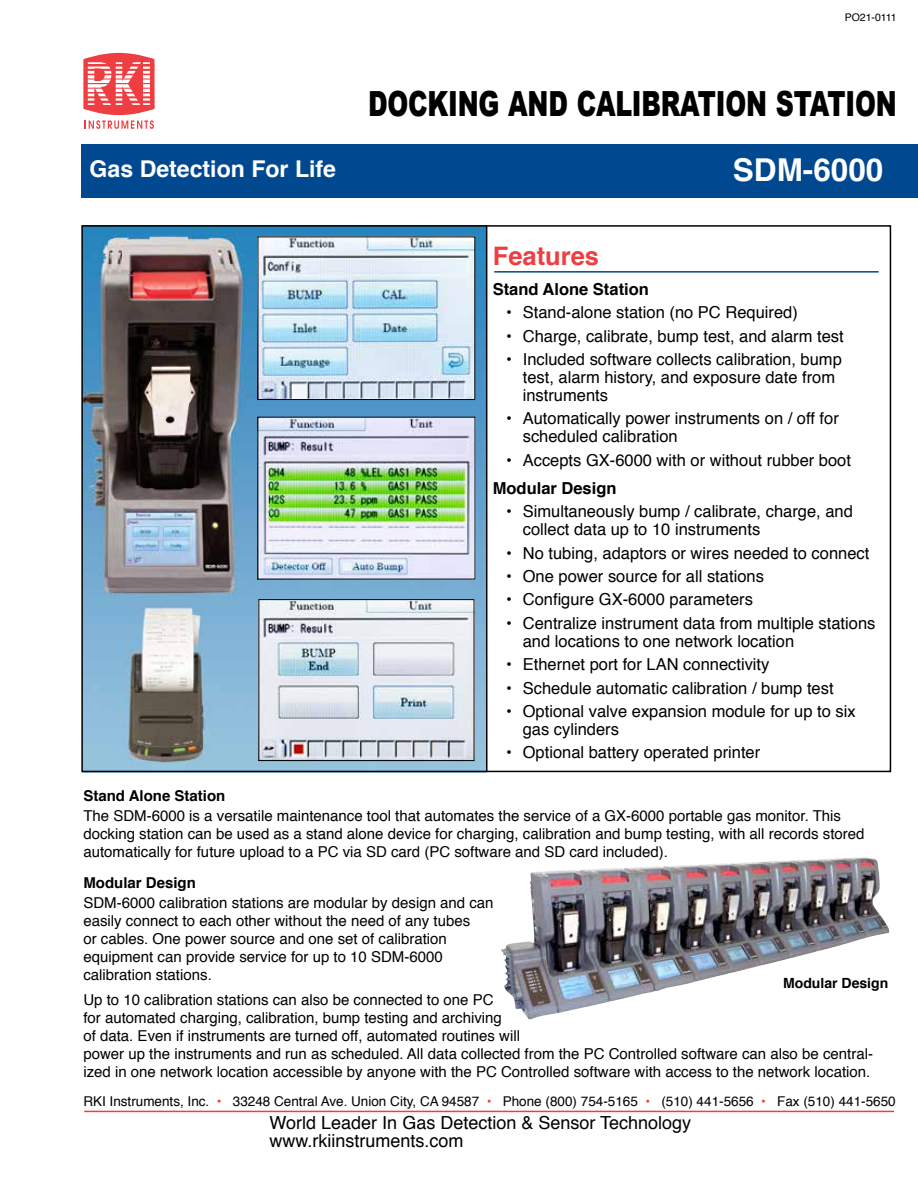
<style>
.page{position:relative;width:918px;height:1188px;background:#fff}
.page>*{position:absolute;margin:0;border:0;box-sizing:border-box;transform-origin:0 0}
.t1{font:900 34.65px "Arial";letter-spacing:-.01em;color:#000;scale:.73 1}
.t2{font:700 31.5px "Helvetica";color:#fff}
.t3{font:700 25.5px "Helvetica";color:#ef3e42}
.t4{font:700 23.1px "Helvetica";color:#fff}
.t5{font:18px/18px "Helvetica";color:#000}
.t6{font:16.5px/18px "Helvetica";color:#000}
.t7{font:700 16.5px "Helvetica";color:#000}
.t8{font:15px/18px "Helvetica";color:#000}
.t9{font:700 15px "Helvetica";color:#000}
.t10{font:700 14.1px "Helvetica";color:#000}
.t11{font:13.5px "Helvetica";color:#000}
.t12{font:10.5px "Helvetica";color:#000}
.s1{color:#f03c42}
</style>
<div class="page">
<img style="left:84px;top:228px;width:402px;height:541px">
<hr style="left:84px;top:1111px;width:810px;height:1px;background:#f03c42">
<hr style="left:494px;top:271px;width:385px;height:2px;background:#004990">
<hr style="left:486px;top:226px;width:2px;height:546px;background:#000">
<img style="left:260px;top:601px;width:212px;height:158px">
<div style="left:258px;top:599px;width:216px;height:162px;border:1px solid #000"></div>
<img style="left:259px;top:419px;width:214px;height:158px">
<img style="left:260px;top:239px;width:213px;height:159px">
<div style="left:81px;top:144px;width:837px;height:53px;background:#004990"></div>
<svg style="left:83px;top:53px;width:71px;height:76px"></svg>
<svg style="left:144px;top:62px;width:6px;height:43px"></svg>
<hr style="left:84px;top:59px;width:70px;height:3px;background:#ef3e42">
<hr style="left:84px;top:64px;width:70px;height:3px;background:#ef3e42">
<hr style="left:84px;top:69px;width:70px;height:2px;background:#ef3e42">
<hr style="left:84px;top:74px;width:70px;height:1px;background:#ef3e42">
<hr style="left:84px;top:78px;width:70px;height:2px;background:#ef3e42">
<hr style="left:84px;top:105px;width:70px;height:3px;background:#ef3e42">
<hr style="left:84px;top:101px;width:70px;height:2px;background:#ef3e42">
<hr style="left:84px;top:96px;width:70px;height:2px;background:#ef3e42">
<hr style="left:84px;top:92px;width:70px;height:2px;background:#ef3e42">
<hr style="left:84px;top:88px;width:70px;height:1px;background:#ef3e42">
<hr style="left:84px;top:83px;width:70px;height:1px;background:#ef3e42">
<img style="left:501px;top:857px;width:389px;height:162px">
<p class="t12" style="left:845px;top:9px;width:54px">PO21-0111</p>
<h3 class="t4" style="left:90px;top:150px;width:248px">Gas Detection For Life</h3>
<h1 class="t1" style="left:368px;top:79px;width:726px">DOCKING AND CALIBRATION STATION</h1>
<h2 class="t2" style="left:733px;top:145px;width:152px">SDM-6000</h2>
<h3 class="t3" style="left:493px;top:235px;width:108px">Features</h3>
<p class="t7" style="left:493px;top:276px;width:158px">Stand Alone Station</p>
<p class="t6" style="left:506px;top:304px;width:293px">• Stand-alone station (no PC Required)</p>
<p class="t6" style="left:506px;top:327px;width:339px">• Charge, calibrate, bump test, and alarm test</p>
<p class="t6" style="left:523px;top:351px;width:321px;text-indent:-16px">• Included software collects calibration, bump test, alarm history, and exposure date from instruments</p>
<p class="t6" style="left:523px;top:410px;width:318px;text-indent:-16px">• Automatically power instruments on / off for scheduled calibration</p>
<p class="t6" style="left:506px;top:452px;width:346px">• Accepts GX-6000 with or without rubber boot</p>
<p class="t7" style="left:493px;top:475px;width:125px">Modular Design</p>
<p class="t6" style="left:523px;top:503px;width:332px;text-indent:-16px">• Simultaneously bump / calibrate, charge, and collect data up to 10 instruments</p>
<p class="t6" style="left:506px;top:544px;width:365px">• No tubing, adaptors or wires needed to connect</p>
<p class="t6" style="left:506px;top:568px;width:259px">• One power source for all stations</p>
<p class="t6" style="left:506px;top:591px;width:248px">• Configure GX-6000 parameters</p>
<p class="t6" style="left:523px;top:615px;width:354px;text-indent:-17px">• Centralize instrument data from multiple stations and locations to one network location</p>
<p class="t6" style="left:506px;top:656px;width:265px">• Ethernet port for LAN connectivity</p>
<p class="t6" style="left:506px;top:679px;width:329px">• Schedule automatic calibration / bump test</p>
<p class="t6" style="left:523px;top:703px;width:334px;text-indent:-16px">• Optional valve expansion module for up to six gas cylinders</p>
<p class="t6" style="left:506px;top:744px;width:256px">• Optional battery operated printer</p>
<p class="t9" style="left:83px;top:784px;width:143px">Stand Alone Station</p>
<p class="t8" style="left:83px;top:807px;width:783px">The SDM-6000 is a versatile maintenance tool that automates the service of a GX-6000 portable gas monitor. This docking station can be used as a stand alone device for charging, calibration and bump testing, with all records stored automatically for future upload to a PC via SD card (PC software and SD card included).</p>
<p class="t9" style="left:83px;top:871px;width:114px">Modular Design</p>
<p class="t8" style="left:83px;top:894px;width:412px">SDM-6000 calibration stations are modular by design and can easily connect to each other without the need of any tubes<br>or cables. One power source and one set of calibration equipment can provide service for up to 10 SDM-6000 calibration stations.</p>
<p class="t8" style="left:83px;top:991px;width:791px">Up to 10 calibration stations can also be connected to one PC<br>for automated charging, calibration, bump testing and archiving<br>of data. Even if instruments are turned off, automated routines will<br>power up the instruments and run as scheduled. All data collected from the PC Controlled software can also be central&shy;ized in one network location accessible by anyone with the PC Controlled software with access to the network location.</p>
<p class="t10" style="left:783px;top:972px;width:107px">Modular Design</p>
<p class="t11" style="left:83px;top:1091px;width:814px">RKI Instruments, Inc. <span class="s1">•</span> 33248 Central Ave. Union City, CA 94587 <span class="s1">•</span> Phone (800) 754-5165 <span class="s1">•</span> (510) 441-5656 <span class="s1">•</span> Fax (510) 441-5650</p>
<p class="t5" style="left:270px;top:1114px;width:423px">World Leader In Gas Detection &amp; Sensor Technology www.rkiinstruments.com</p>
</div>
